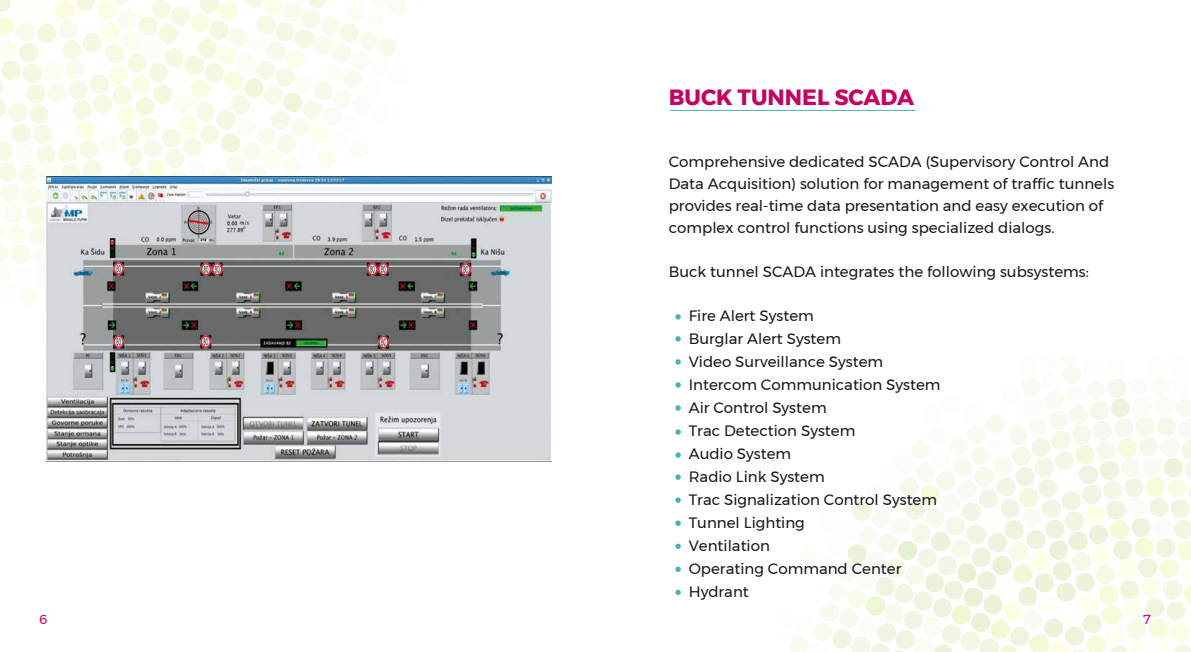
<style>
.page{position:relative;width:1191px;height:652px;background:#fff}
.page>*{position:absolute;margin:0;border:0;box-sizing:border-box;transform-origin:0 0}
.t1{font:700 22px "Montserrat";color:#c50063}
.t2{font:15px/23px "Montserrat";color:#1a171c}
.t3{font:13px "Montserrat";color:#c30363}
</style>
<div class="page">
<svg style="left:789px;top:366px;width:402px;height:286px"></svg>
<svg style="left:0;top:0;width:407px;height:264px"></svg>
<hr style="left:670px;top:110px;width:245px;height:1px;background:#49b1bc">
<img style="left:46px;top:176px;width:505px;height:286px">
<svg style="left:675px;top:314px;width:6px;height:6px"></svg>
<svg style="left:675px;top:336px;width:6px;height:6px"></svg>
<svg style="left:675px;top:359px;width:6px;height:6px"></svg>
<svg style="left:675px;top:382px;width:6px;height:6px"></svg>
<svg style="left:675px;top:405px;width:6px;height:6px"></svg>
<svg style="left:675px;top:429px;width:6px;height:6px"></svg>
<svg style="left:675px;top:452px;width:6px;height:6px"></svg>
<svg style="left:675px;top:474px;width:6px;height:6px"></svg>
<svg style="left:675px;top:497px;width:6px;height:6px"></svg>
<svg style="left:675px;top:521px;width:6px;height:5px"></svg>
<svg style="left:675px;top:544px;width:6px;height:5px"></svg>
<svg style="left:675px;top:567px;width:6px;height:5px"></svg>
<svg style="left:675px;top:590px;width:6px;height:5px"></svg>
<h1 class="t1" style="left:669px;top:80px;width:247px">BUCK TUNNEL SCADA</h1>
<p class="t2" style="left:669px;top:151px;width:447px;line-height:22px">Comprehensive dedicated SCADA (Supervisory Control And Data Acquisition) solution for management of traffic tunnels provides real-time data presentation and easy execution of complex control functions using specialized dialogs.</p>
<p class="t2" style="left:669px;top:260px;width:421px">Buck tunnel SCADA integrates the following subsystems:</p>
<p class="t2" style="left:689px;top:304px;width:253px">Fire Alert System<br>Burglar Alert System<br>Video Surveillance System<br>Intercom Communication System<br>Air Control System<br>Trac Detection System<br>Audio System<br>Radio Link System<br>Trac Signalization Control System<br>Tunnel Lighting<br>Ventilation<br>Operating Command Center<br>Hydrant</p>
<p class="t3" style="left:39px;top:610px;width:10px">6</p>
<p class="t3" style="left:1143px;top:610px;width:9px">7</p>
</div>
